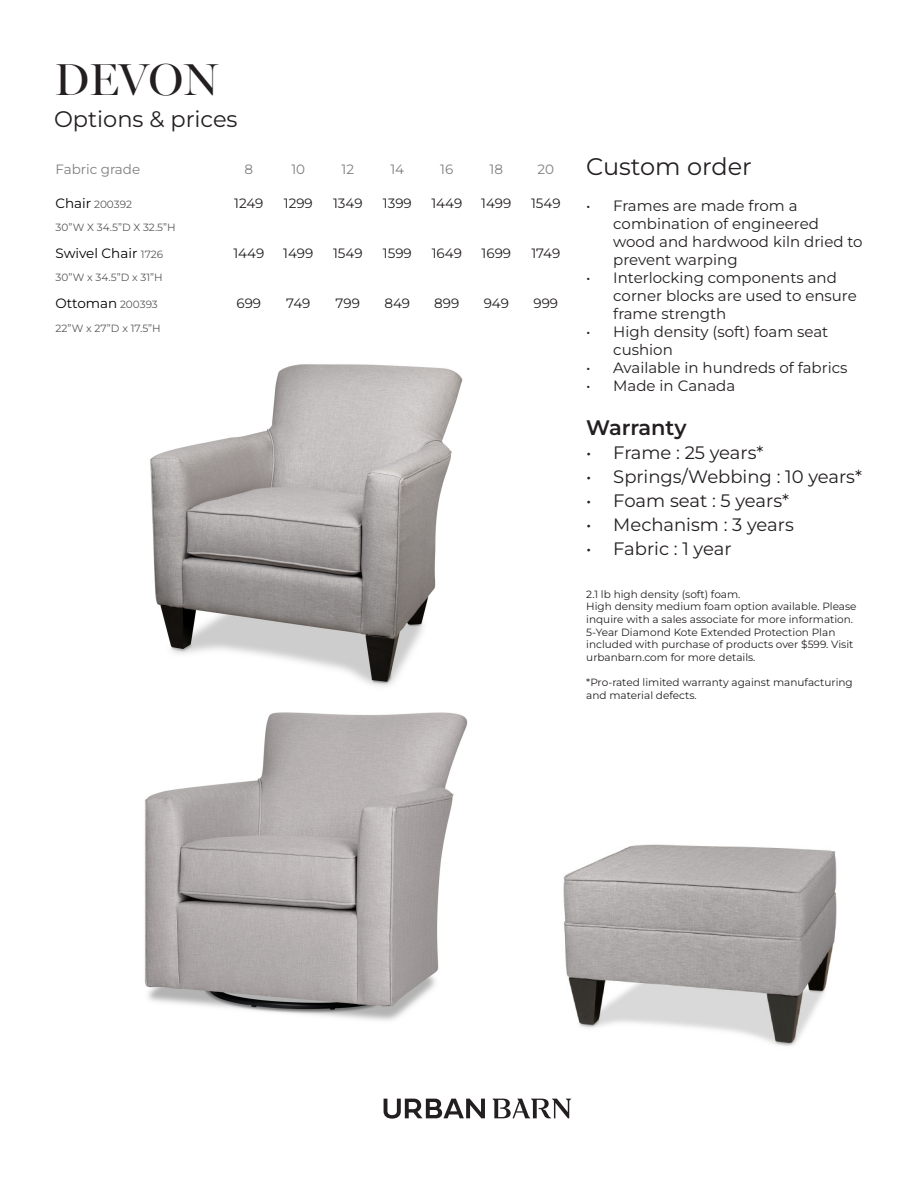
<style>
.page{position:relative;width:918px;height:1188px;background:#fff}
.page>*{position:absolute;margin:0;border:0;box-sizing:border-box;transform-origin:0 0}
.t1{font:45px "Miller Banner";letter-spacing:-.005em;color:#231f20}
.t2{font:24px "Montserrat";color:#231f20}
.t3{font:22.5px "Montserrat";color:#231f20}
.t4{font:600 21px "Montserrat";letter-spacing:-.005em;color:#231f20}
.t5{font:18px "Montserrat";color:#231f20}
.t6{font:15px/18px "Montserrat";color:#231f20}
.Grade{font:13.5px "Montserrat";color:#231f20}
.Grade-2{font:13.5px "Montserrat";color:#000}
.Grade-3{font:13.5px "Montserrat";color:#7f7f7f}
.t7{font:10.5px/12.6px "Montserrat";color:#231f20}
.Grade-4{font:10.5px "Montserrat";color:#57585a}
.s1{font-size:13.5px;color:#000}
.s2{font-size:10.5px;color:#57585a}
</style>
<div class="page">
<img style="left:144px;top:364px;width:324px;height:657px">
<img style="left:563px;top:844px;width:274px;height:202px">
<svg style="left:384px;top:1099px;width:101px;height:20px"></svg>
<svg style="left:492px;top:1099px;width:79px;height:19px"></svg>
<p class="t1" style="left:54px;top:53px;width:166px">DEVON</p>
<p class="t3" style="left:54px;top:104px;width:185px">Options &amp; prices</p>
<p class="Grade-3" style="left:56px;top:160px;width:86px">Fabric grade</p>
<p class="Grade-3" style="left:245px;top:160px;width:10px">8</p>
<p class="Grade-3" style="left:291px;top:160px;width:15px">10</p>
<p class="Grade-3" style="left:342px;top:160px;width:14px">12</p>
<p class="Grade-3" style="left:390px;top:160px;width:15px">14</p>
<p class="Grade-3" style="left:440px;top:160px;width:15px">16</p>
<p class="Grade-3" style="left:490px;top:160px;width:15px">18</p>
<p class="Grade-3" style="left:538px;top:160px;width:18px">20</p>
<p class="Grade-4" style="left:56px;top:197px;width:78px"><span class="s1">Chair</span> 200392</p>
<p class="Grade" style="left:234px;top:194px;width:31px">1249</p>
<p class="Grade" style="left:284px;top:194px;width:30px">1299</p>
<p class="Grade" style="left:333px;top:194px;width:31px">1349</p>
<p class="Grade" style="left:383px;top:194px;width:30px">1399</p>
<p class="Grade" style="left:431px;top:194px;width:32px">1449</p>
<p class="Grade" style="left:481px;top:194px;width:32px">1499</p>
<p class="Grade" style="left:531px;top:194px;width:31px">1549</p>
<p class="Grade-4" style="left:56px;top:221px;width:122px">30”W X 34.5”D X 32.5”H</p>
<p class="Grade-2" style="left:56px;top:244px;width:109px">Swivel Chair <span class="s2">1726</span></p>
<p class="Grade" style="left:233px;top:244px;width:32px">1449</p>
<p class="Grade" style="left:283px;top:244px;width:32px">1499</p>
<p class="Grade" style="left:333px;top:244px;width:31px">1549</p>
<p class="Grade" style="left:383px;top:244px;width:30px">1599</p>
<p class="Grade" style="left:432px;top:244px;width:32px">1649</p>
<p class="Grade" style="left:482px;top:244px;width:31px">1699</p>
<p class="Grade" style="left:531px;top:244px;width:30px">1749</p>
<p class="Grade-4" style="left:56px;top:271px;width:109px">30”W x 34.5”D x 31”H</p>
<p class="Grade-2" style="left:56px;top:294px;width:104px">Ottoman <span class="s2">200393</span></p>
<p class="Grade" style="left:237px;top:294px;width:26px">699</p>
<p class="Grade" style="left:286px;top:294px;width:26px">749</p>
<p class="Grade" style="left:336px;top:294px;width:26px">799</p>
<p class="Grade" style="left:385px;top:294px;width:27px">849</p>
<p class="Grade" style="left:434px;top:294px;width:27px">899</p>
<p class="Grade" style="left:484px;top:294px;width:27px">949</p>
<p class="Grade" style="left:534px;top:294px;width:26px">999</p>
<p class="Grade-4" style="left:56px;top:321px;width:107px">22”W x 27”D x 17.5”H</p>
<p class="t2" style="left:586px;top:151px;width:167px">Custom order</p>
<p class="t6" style="left:613px;top:197px;width:251px;text-indent:-27px">• Frames are made from a combination of engineered wood and hardwood kiln dried to prevent warping</p>
<p class="t6" style="left:613px;top:269px;width:245px;text-indent:-27px">• Interlocking components and corner blocks are used to ensure frame strength</p>
<p class="t6" style="left:613px;top:323px;width:217px;text-indent:-27px">• High density (soft) foam seat cushion</p>
<p class="t6" style="left:586px;top:359px;width:263px">• Available in hundreds of fabrics</p>
<p class="t6" style="left:586px;top:377px;width:150px">• Made in Canada</p>
<p class="t4" style="left:586px;top:413px;width:102px">Warranty</p>
<p class="t5" style="left:586px;top:440px;width:179px">• Frame : 25 years*</p>
<p class="t5" style="left:586px;top:464px;width:277px">• Springs/Webbing : 10 years*</p>
<p class="t5" style="left:586px;top:488px;width:204px">• Foam seat : 5 years*</p>
<p class="t5" style="left:586px;top:512px;width:209px">• Mechanism : 3 years</p>
<p class="t5" style="left:586px;top:536px;width:147px">• Fabric : 1 year</p>
<p class="t7" style="left:586px;top:588px;width:156px">2.1 lb high density (soft) foam.</p>
<p class="t7" style="left:586px;top:600px;width:272px">High density medium foam option available. Please inquire with a sales associate for more information.</p>
<p class="t7" style="left:586px;top:625px;width:269px">5-Year Diamond Kote Extended Protection Plan included with purchase of products over $599. Visit urbanbarn.com for more details.</p>
<p class="t7" style="left:586px;top:676px;width:268px">*Pro-rated limited warranty against manufacturing and material defects.</p>
</div>
